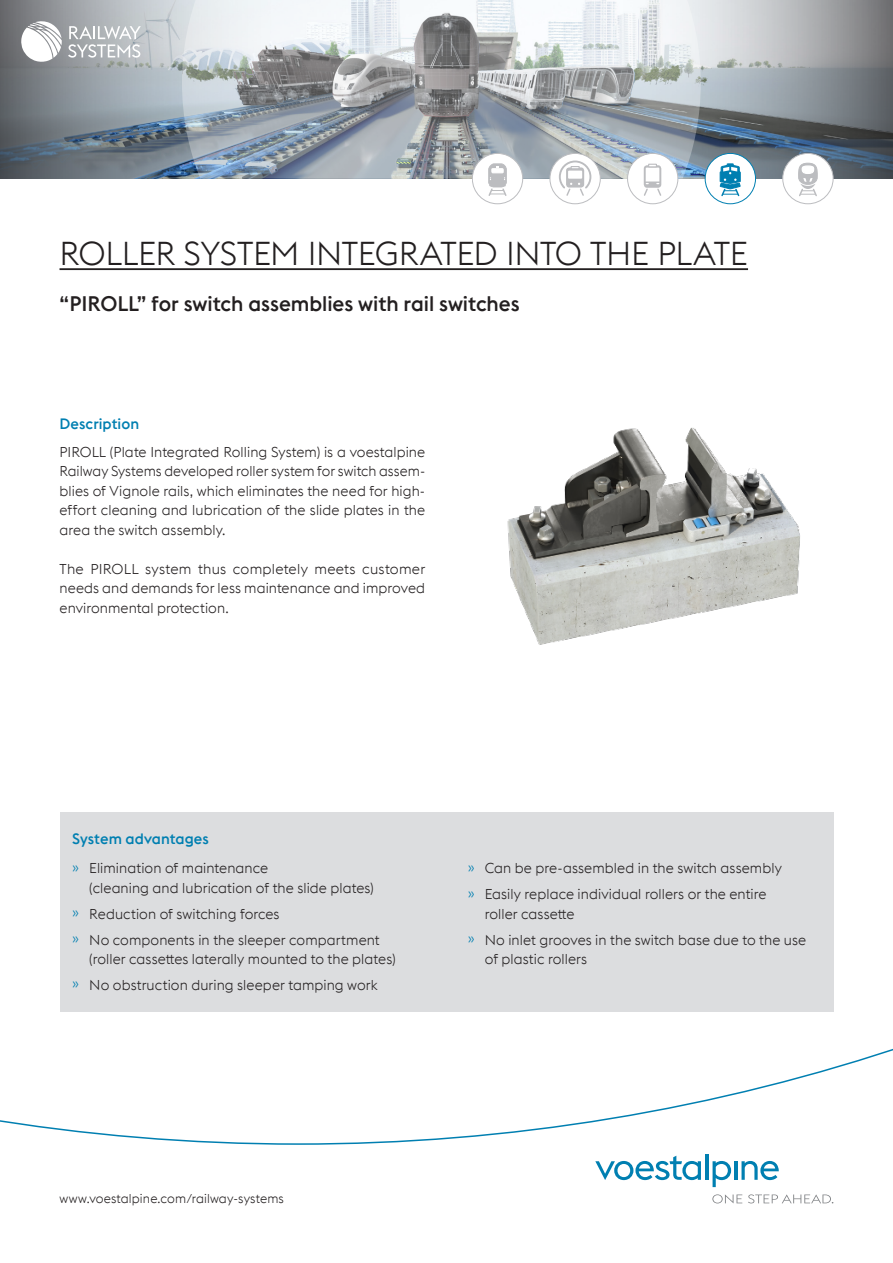
<style>
.page{position:relative;width:893px;height:1263px;background:#fff}
.page>*{position:absolute;margin:0;border:0;box-sizing:border-box;transform-origin:0 0}
.HL-1{font:300 33px "voestalpine";letter-spacing:-.01em;color:#231f20}
.Sub-HL-1{font:500 21px "voestalpine";letter-spacing:-.005em;color:#231f20}
.Sub-HL-2-boe-Spalten{font:500 15px "voestalpine";letter-spacing:.005em;color:#007fb1}
.Sub-HL-2-boe{font:500 15px "voestalpine";letter-spacing:.005em;color:#007fb1}
.Copy{font:300 14.25px/19.5px "voestalpine";letter-spacing:.005em;color:#231f20}
.t1{font:300 12.75px "voestalpine";letter-spacing:.01em;color:#231f20}
.s1{color:#007fb1}
</style>
<div class="page">
<svg style="left:0;top:1048px;width:893px;height:97px"></svg>
<svg style="left:595px;top:1156px;width:106px;height:24px"></svg>
<hr style="left:705px;top:1154px;width:3px;height:26px;background:#007fb1">
<svg style="left:713px;top:1161px;width:18px;height:26px"></svg>
<hr style="left:734px;top:1161px;width:3px;height:19px;background:#007fb1">
<svg style="left:741px;top:1161px;width:38px;height:19px"></svg>
<svg style="left:712px;top:1194px;width:30px;height:9px"></svg>
<svg style="left:748px;top:1194px;width:85px;height:9px"></svg>
<svg style="left:0;top:0;width:182px;height:179px;background:#848e96"></svg>
<svg style="left:701px;top:0;width:192px;height:179px;background:#8a9298"></svg>
<svg style="left:21px;top:21px;width:41px;height:41px"></svg>
<svg style="left:68px;top:26px;width:73px;height:32px"></svg>
<svg style="left:182px;top:0;width:519px;height:179px"></svg>
<hr style="left:60px;top:268px;width:688px;height:2px;background:#231f20">
<img style="left:507px;top:427px;width:293px;height:218px">
<div style="left:60px;top:812px;width:773px;height:199px;background:#dcdddf"></div>
<div style="left:628px;top:153px;width:50px;height:51px;background:#fff;border-radius:50%"></div>
<div style="left:627px;top:153px;width:51px;height:51px;border:1px solid #bcbdc0;border-radius:50%"></div>
<svg style="left:643px;top:164px;width:19px;height:32px"></svg>
<div style="left:783px;top:153px;width:50px;height:51px;background:#fff;border-radius:50%"></div>
<div style="left:782px;top:153px;width:51px;height:51px;border:1px solid #bcbdc0;border-radius:50%"></div>
<svg style="left:798px;top:162px;width:20px;height:34px"></svg>
<div style="left:705px;top:153px;width:50px;height:51px;background:#fff;border-radius:50%"></div>
<div style="left:705px;top:153px;width:51px;height:51px;border:1px solid #007fb1;border-radius:50%"></div>
<svg style="left:720px;top:163px;width:21px;height:34px"></svg>
<div style="left:550px;top:153px;width:50px;height:51px;background:#fff;border-radius:50%"></div>
<div style="left:550px;top:153px;width:51px;height:51px;border:1px solid #bcbdc0;border-radius:50%"></div>
<svg style="left:558px;top:160px;width:34px;height:37px"></svg>
<div style="left:472px;top:153px;width:51px;height:51px;background:#fff;border-radius:50%"></div>
<div style="left:472px;top:153px;width:51px;height:51px;border:1px solid #bcbdc0;border-radius:50%"></div>
<svg style="left:488px;top:163px;width:19px;height:33px"></svg>
<p class="HL-1" style="left:60px;top:234px;width:690px">ROLLER SYSTEM INTEGRATED INTO THE PLATE</p>
<p class="Sub-HL-1" style="left:60px;top:291px;width:462px">“PIROLL” for switch assemblies with rail switches</p>
<p class="Sub-HL-2-boe" style="left:60px;top:414px;width:81px">Description</p>
<p class="Copy" style="left:60px;top:442px;width:367px;text-align:justify">PIROLL (Plate Integrated Rolling System) is a voestalpine Railway Systems developed roller system for switch assem&shy;blies of Vignole rails, which eliminates the need for high&shy;effort cleaning and lubrication of the slide plates in the area the switch assembly.</p>
<p class="Copy" style="left:60px;top:559px;width:367px;text-align:justify">The PIROLL system thus completely meets customer needs and demands for less maintenance and improved environmental protection.</p>
<p class="Sub-HL-2-boe-Spalten" style="left:72px;top:829px;width:138px">System advantages</p>
<p class="Copy" style="left:89px;top:858px;width:286px;text-indent:-17px"><span class="s1">»</span> Elimination of maintenance<br>(cleaning and lubrication of the slide plates)</p>
<p class="Copy" style="left:72px;top:904px;width:209px"><span class="s1">»</span> Reduction of switching forces</p>
<p class="Copy" style="left:89px;top:930px;width:308px;text-indent:-17px"><span class="s1">»</span> No components in the sleeper compartment (roller cassettes laterally mounted to the plates)</p>
<p class="Copy" style="left:72px;top:975px;width:307px"><span class="s1">»</span> No obstruction during sleeper tamping work</p>
<p class="Copy" style="left:468px;top:858px;width:316px"><span class="s1">»</span> Can be pre-assembled in the switch assembly</p>
<p class="Copy" style="left:485px;top:884px;width:283px;text-indent:-17px"><span class="s1">»</span> Easily replace individual rollers or the entire roller cassette</p>
<p class="Copy" style="left:485px;top:930px;width:323px;text-indent:-17px"><span class="s1">»</span> No inlet grooves in the switch base due to the use of plastic rollers</p>
<p class="t1" style="left:60px;top:1191px;width:226px">www.voestalpine.com/railway-systems</p>
</div>
